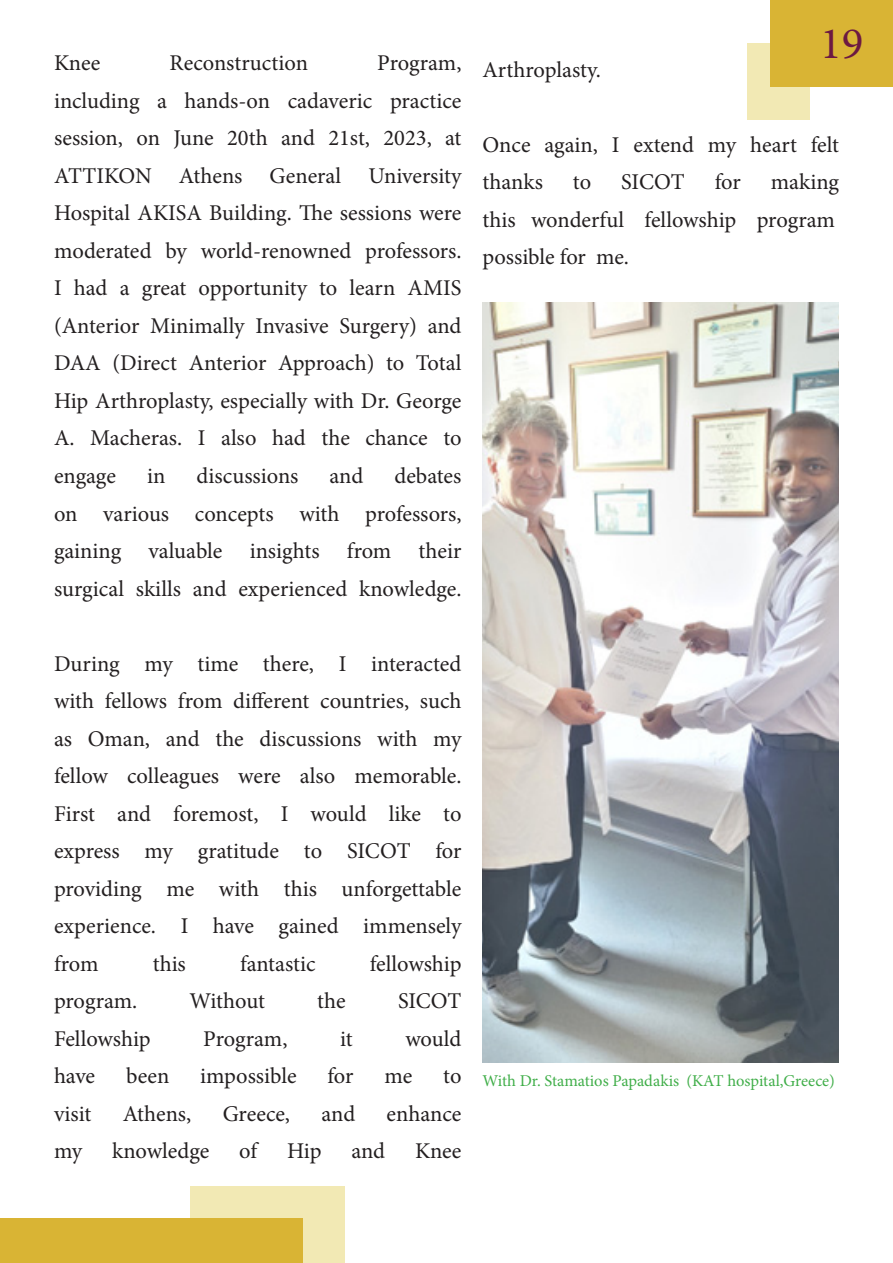
<style>
.page{position:relative;width:893px;height:1263px;background:#fff}
.page>*{position:absolute;margin:0;border:0;box-sizing:border-box;transform-origin:0 0}
.t1{font:45px "Minion Pro";color:#6c1942}
.t2{font:22.5px/37.5px "Minion Pro";color:#231f20}
.t3{font:16.5px "Minion Pro";color:#40ae49}
</style>
<div class="page">
<div style="left:748px;top:43px;width:62px;height:77px;background:#f2e9b4"></div>
<div style="left:770px;top:0;width:123px;height:86px;background:#d9b434"></div>
<div style="left:191px;top:1187px;width:154px;height:76px;background:#f2e9b4"></div>
<div style="left:0;top:1218px;width:302px;height:45px;background:#d9b434"></div>
<img style="left:482px;top:302px;width:357px;height:760px">
<p class="t2" style="left:54px;top:45px;width:48px">Knee</p>
<p class="t2" style="left:170px;top:45px;width:140px">Reconstruction</p>
<p class="t2" style="left:377px;top:45px;width:86px">Program,</p>
<p class="t2" style="left:54px;top:82px;width:409px">including a hands-on cadaveric practice</p>
<p class="t2" style="left:54px;top:120px;width:409px">session, on June 20th and 21st, 2023, at</p>
<p class="t2" style="left:54px;top:157px;width:409px">ATTIKON Athens General University</p>
<p class="t2" style="left:54px;top:195px;width:409px">Hospital AKISA Building. The sessions were moderated by world-renowned professors.</p>
<p class="t2" style="left:54px;top:270px;width:409px">I had a great opportunity to learn AMIS</p>
<p class="t2" style="left:54px;top:307px;width:409px">(Anterior Minimally Invasive Surgery) and<br>DAA (Direct Anterior Approach) to Total</p>
<p class="t2" style="left:54px;top:382px;width:409px">Hip Arthroplasty, especially with Dr. George<br>A. Macheras. I also had the chance to</p>
<p class="t2" style="left:54px;top:457px;width:63px">engage</p>
<p class="t2" style="left:147px;top:457px;width:20px">in</p>
<p class="t2" style="left:197px;top:457px;width:103px">discussions</p>
<p class="t2" style="left:330px;top:457px;width:35px">and</p>
<p class="t2" style="left:54px;top:457px;width:409px;text-align:right">debates<br>on various concepts with professors,</p>
<p class="t2" style="left:54px;top:532px;width:409px">gaining valuable insights from their</p>
<p class="t2" style="left:54px;top:570px;width:409px">surgical skills and experienced knowledge.</p>
<p class="t2" style="left:482px;top:51px;width:120px">Arthroplasty.</p>
<h1 class="t1" style="left:820px;top:14px;width:45px">19</h1>
<p class="t2" style="left:482px;top:126px;width:358px">Once again, I extend my heart felt</p>
<p class="t2" style="left:482px;top:163px;width:62px">thanks</p>
<p class="t2" style="left:573px;top:163px;width:20px">to</p>
<p class="t2" style="left:621px;top:163px;width:65px">SICOT</p>
<p class="t2" style="left:715px;top:163px;width:28px">for</p>
<p class="t2" style="left:771px;top:163px;width:70px">making</p>
<p class="t2" style="left:482px;top:201px;width:354px">this wonderful fellowship program</p>
<p class="t2" style="left:482px;top:238px;width:148px">possible for me.</p>
<p class="t2" style="left:54px;top:645px;width:409px">During my time there, I interacted</p>
<p class="t2" style="left:54px;top:682px;width:409px">with fellows from different countries, such as Oman, and the discussions with my</p>
<p class="t2" style="left:54px;top:757px;width:409px">fellow colleagues were also memorable.</p>
<p class="t2" style="left:54px;top:795px;width:409px">First and foremost, I would like to</p>
<p class="t2" style="left:54px;top:832px;width:409px">express my gratitude to SICOT for</p>
<p class="t2" style="left:54px;top:870px;width:409px">providing me with this unforgettable</p>
<p class="t2" style="left:54px;top:907px;width:409px">experience. I have gained immensely</p>
<p class="t2" style="left:54px;top:945px;width:46px">from</p>
<p class="t2" style="left:153px;top:945px;width:35px">this</p>
<p class="t2" style="left:240px;top:945px;width:77px">fantastic</p>
<p class="t2" style="left:370px;top:945px;width:93px">fellowship</p>
<p class="t2" style="left:54px;top:982px;width:85px">program.</p>
<p class="t2" style="left:190px;top:982px;width:77px">Without</p>
<p class="t2" style="left:317px;top:982px;width:30px">the</p>
<p class="t2" style="left:398px;top:982px;width:65px">SICOT</p>
<p class="t2" style="left:54px;top:1020px;width:98px">Fellowship</p>
<p class="t2" style="left:203px;top:1020px;width:86px">Program,</p>
<p class="t2" style="left:340px;top:1020px;width:14px">it</p>
<p class="t2" style="left:405px;top:1020px;width:58px">would</p>
<p class="t2" style="left:54px;top:1057px;width:43px">have</p>
<p class="t2" style="left:126px;top:1057px;width:45px">been</p>
<p class="t2" style="left:200px;top:1057px;width:98px">impossible</p>
<p class="t2" style="left:328px;top:1057px;width:28px">for</p>
<p class="t2" style="left:384px;top:1057px;width:29px">me</p>
<p class="t2" style="left:443px;top:1057px;width:20px">to</p>
<p class="t2" style="left:54px;top:1095px;width:39px">visit</p>
<p class="t2" style="left:123px;top:1095px;width:70px">Athens,</p>
<p class="t2" style="left:223px;top:1095px;width:69px">Greece,</p>
<p class="t2" style="left:321px;top:1095px;width:35px">and</p>
<p class="t2" style="left:387px;top:1095px;width:76px">enhance</p>
<p class="t2" style="left:54px;top:1132px;width:30px">my</p>
<p class="t2" style="left:112px;top:1132px;width:99px">knowledge</p>
<p class="t2" style="left:239px;top:1132px;width:19px">of</p>
<p class="t2" style="left:287px;top:1132px;width:36px">Hip</p>
<p class="t2" style="left:351px;top:1132px;width:35px">and</p>
<p class="t2" style="left:415px;top:1132px;width:48px">Knee</p>
<p class="t3" style="left:482px;top:1070px;width:354px">With Dr. Stamatios Papadakis (KAT hospital,Greece)</p>
</div>
